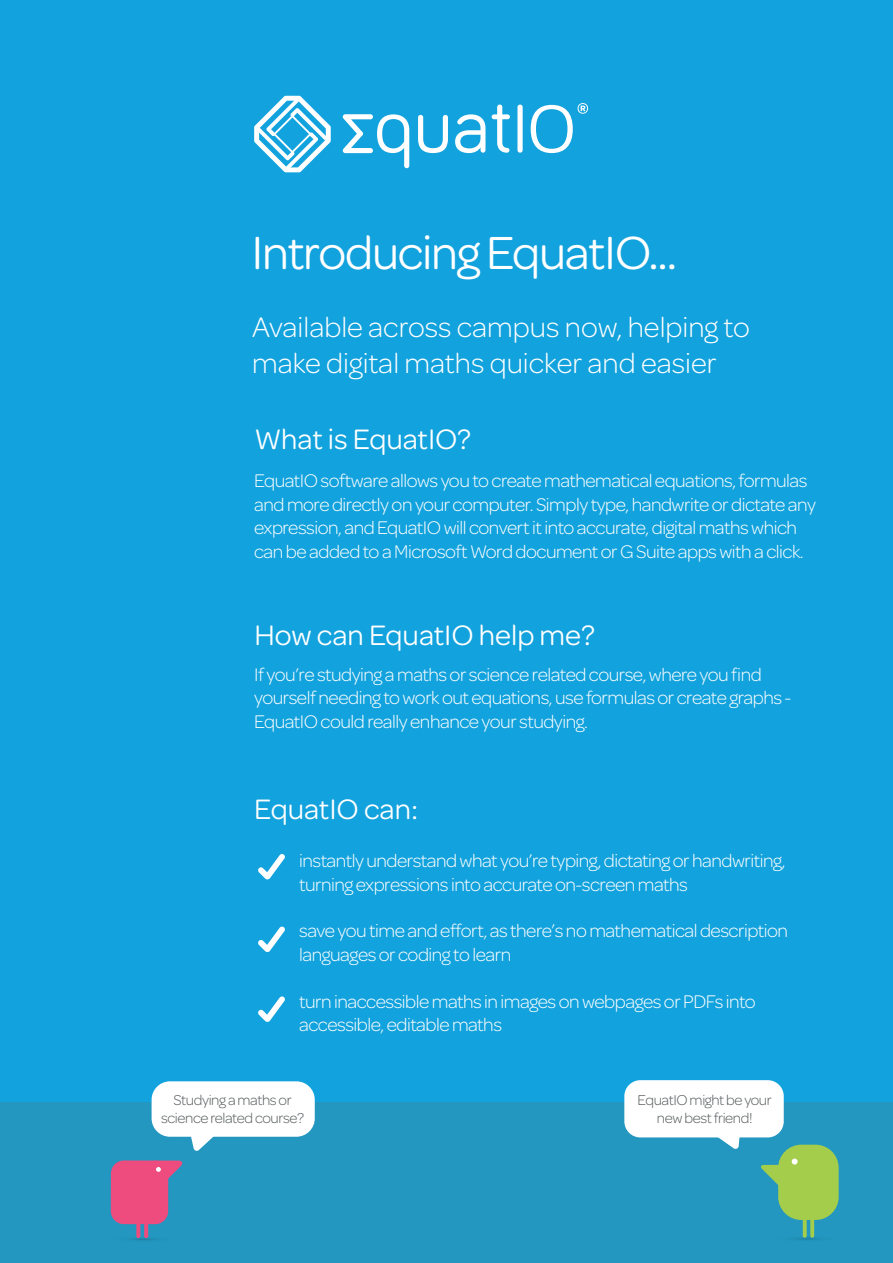
<style>
.page{position:relative;width:893px;height:1263px;background:#12a2dd}
.page>*{position:absolute;margin:0;border:0;box-sizing:border-box;transform-origin:0 0}
.t1{font:49.5px "Omnes";letter-spacing:-.025em;color:#fff}
.t2{font:300 30px/36px "Omnes";color:#fff}
.t3{font:30px "Omnes";color:#fff}
.t4{font:300 19.5px/23.4px "Omnes";letter-spacing:-.025em;color:#fff}
.t5{font:300 15.3px/18.3px "Omnes";letter-spacing:-.025em;color:#555a5c;text-align:center}
</style>
<div class="page">
<svg style="left:418px;top:115px;width:30px;height:38px"></svg>
<svg style="left:455px;top:114px;width:30px;height:39px"></svg>
<svg style="left:492px;top:105px;width:18px;height:48px"></svg>
<div style="left:517px;top:105px;width:6px;height:48px;background:#fff;border-radius:3px"></div>
<svg style="left:343px;top:114px;width:66px;height:54px"></svg>
<svg style="left:254px;top:96px;width:77px;height:76px"></svg>
<svg style="left:531px;top:103px;width:57px;height:50px"></svg>
<svg style="left:258px;top:854px;width:27px;height:25px"></svg>
<svg style="left:258px;top:926px;width:27px;height:26px"></svg>
<svg style="left:258px;top:996px;width:27px;height:26px"></svg>
<div style="left:0;top:1102px;width:893px;height:161px;background:#2397bf"></div>
<svg style="left:796px;top:1230px;width:22px;height:10px"></svg>
<svg style="left:132px;top:1230px;width:23px;height:10px"></svg>
<div style="left:778px;top:1144px;width:61px;height:76px;background:#a3cd4b;border-radius:23px"></div>
<hr style="left:810px;top:1193px;width:4px;height:45px;background:#a3cd4b;border-radius:2px">
<svg style="left:803px;top:1196px;width:4px;height:42px"></svg>
<svg style="left:761px;top:1158px;width:45px;height:53px"></svg>
<div style="left:111px;top:1160px;width:57px;height:64px;background:#ee4c7e;border-radius:13px"></div>
<svg style="left:148px;top:1160px;width:35px;height:36px"></svg>
<hr style="left:144px;top:1192px;width:4px;height:46px;background:#ee4c7e;border-radius:2px">
<hr style="left:136px;top:1195px;width:4px;height:43px;background:#ee4c7e;border-radius:2px">
<div style="left:152px;top:1081px;width:163px;height:56px;background:#fff;border-radius:18px"></div>
<svg style="left:188px;top:1136px;width:30px;height:15px"></svg>
<svg style="left:712px;top:1137px;width:29px;height:12px"></svg>
<div style="left:624px;top:1080px;width:160px;height:57px;background:#fff;border-radius:16px"></div>
<h1 class="t1" style="left:251px;top:219px;width:427px">Introducing EquatIO...</h1>
<h2 class="t2" style="left:252px;top:308px;width:499px">Available across campus now, helping to make digital maths quicker and easier</h2>
<h2 class="t3" style="left:254px;top:418px;width:218px">What is EquatIO?</h2>
<p class="t4" style="left:254px;top:469px;width:563px">EquatIO software allows you to create mathematical equations, formulas and more directly on your computer. Simply type, handwrite or dictate any expression, and EquatIO will convert it into accurate, digital maths which can be added to a Microsoft Word document or G Suite apps with a click.</p>
<h2 class="t3" style="left:254px;top:615px;width:342px">How can EquatIO help me?</h2>
<p class="t4" style="left:254px;top:662px;width:539px">If you’re studying a maths or science related course, where you find yourself needing to work out equations, use formulas or create graphs -<br>EquatIO could really enhance your studying.</p>
<h2 class="t3" style="left:254px;top:789px;width:166px">EquatIO can:</h2>
<p class="t4" style="left:299px;top:848px;width:488px">instantly understand what you’re typing, dictating or handwriting, turning expressions into accurate on-screen maths</p>
<p class="t4" style="left:299px;top:919px;width:490px">save you time and effort, as there’s no mathematical description languages or coding to learn</p>
<p class="t4" style="left:299px;top:989px;width:458px">turn inaccessible maths in images on webpages or PDFs into accessible, editable maths</p>
<p class="t5" style="left:161px;top:1090px;width:145px">Studying a maths or science related course?</p>
<p class="t5" style="left:638px;top:1090px;width:136px">EquatIO might be your new best friend!</p>
</div>
